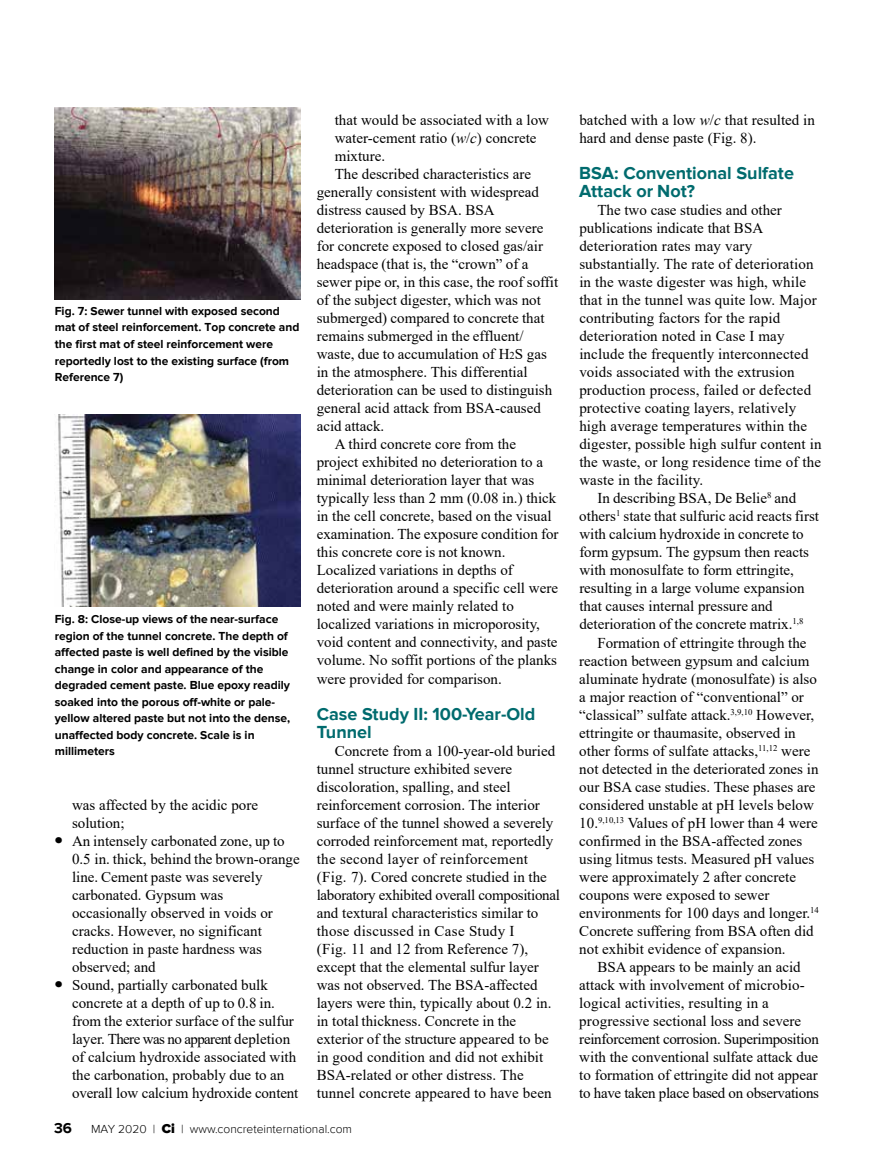
<style>
.page{position:relative;width:878px;height:1175px;background:#fff}
.page>*{position:absolute;margin:0;border:0;box-sizing:border-box;transform-origin:0 0}
.t1{font:700 18px/18px "Proxima Nova";color:#006b6e}
.t2{font:15px/18px "Times New Roman";color:#000}
.t3{font:15px "Times New Roman";letter-spacing:-.02em;color:#000}
.t4{font:700 15px "Proxima Nova";color:#000}
.t5{font:700 12px/16.5px "Proxima Nova";color:#000}
.t6{font:300 12px "Proxima Nova";color:#000}
.s1{font-family:"Adobe Caslon Pro";font-size:27px}
.s2{font-style:italic}
.s3{font-size:10.5px}
.s4{font-weight:900;font-size:13.5px}
</style>
<div class="page">
<img style="left:54px;top:108px;width:247px;height:192px">
<img style="left:56px;top:415px;width:245px;height:192px">
<p class="t5" style="left:55px;top:303px;width:246px">Fig. 7: Sewer tunnel with exposed second mat of steel reinforcement. Top concrete and the first mat of steel reinforcement were reportedly lost to the existing surface (from Reference 7)</p>
<p class="t5" style="left:55px;top:611px;width:237px">Fig. 8: Close-up views of the near-surface region of the tunnel concrete. The depth of affected paste is well defined by the visible change in color and appearance of the degraded cement paste. Blue epoxy readily soaked into the porous off-white or pale&shy;yellow altered paste but not into the dense, unaffected body concrete. Scale is in millimeters</p>
<p class="t2" style="left:72px;top:795px;width:187px">was affected by the acidic pore solution;</p>
<p class="t2" style="left:72px;top:831px;width:229px;text-indent:-18px"><span class="s1">•</span> An intensely carbonated zone, up to<br>0.5 in. thick, behind the brown-orange line. Cement paste was severely carbonated. Gypsum was occasionally observed in voids or cracks. However, no significant reduction in paste hardness was observed; and</p>
<p class="t2" style="left:72px;top:975px;width:228px;text-indent:-18px"><span class="s1">•</span> Sound, partially carbonated bulk concrete at a depth of up to 0.8 in. from the exterior surface of the sulfur layer. There was no apparent depletion of calcium hydroxide associated with the carbonation, probably due to an overall low calcium hydroxide content</p>
<p class="t2" style="left:335px;top:111px;width:216px">that would be associated with a low</p>
<p class="t2" style="left:335px;top:129px;width:203px">water-cement ratio (<span class="s2">w</span>/<span class="s2">c</span>) concrete</p>
<p class="t2" style="left:335px;top:147px;width:52px">mixture.</p>
<p class="t2" style="left:335px;top:165px;width:198px">The described characteristics are</p>
<p class="t2" style="left:317px;top:183px;width:224px">generally consistent with widespread</p>
<p class="t2" style="left:317px;top:201px;width:179px">distress caused by BSA. BSA</p>
<p class="t2" style="left:317px;top:219px;width:228px">deterioration is generally more severe</p>
<p class="t2" style="left:317px;top:237px;width:228px">for concrete exposed to closed gas/air</p>
<p class="t2" style="left:317px;top:255px;width:213px">headspace (that is, the “crown” of a</p>
<p class="t2" style="left:317px;top:273px;width:243px">sewer pipe or, in this case, the roof soffit</p>
<p class="t2" style="left:317px;top:291px;width:226px">of the subject digester, which was not</p>
<p class="t2" style="left:317px;top:309px;width:229px">submerged) compared to concrete that</p>
<p class="t2" style="left:317px;top:327px;width:208px">remains submerged in the effluent/</p>
<p class="t2" style="left:317px;top:345px;width:232px">waste, due to accumulation of H<span class="s3">2</span>S gas</p>
<p class="t2" style="left:317px;top:363px;width:212px">in the atmosphere. This differential</p>
<p class="t2" style="left:317px;top:381px;width:237px">deterioration can be used to distinguish</p>
<p class="t2" style="left:317px;top:399px;width:226px">general acid attack from BSA-caused</p>
<p class="t2" style="left:317px;top:417px;width:69px">acid attack.</p>
<p class="t2" style="left:335px;top:435px;width:183px">A third concrete core from the</p>
<p class="t2" style="left:317px;top:453px;width:228px">project exhibited no deterioration to a</p>
<p class="t2" style="left:317px;top:471px;width:219px">minimal deterioration layer that was</p>
<p class="t2" style="left:317px;top:489px;width:241px">typically less than 2 mm (0.08 in.) thick</p>
<p class="t2" style="left:317px;top:507px;width:236px">in the cell concrete, based on the visual</p>
<p class="t2" style="left:317px;top:525px;width:243px">examination. The exposure condition for</p>
<p class="t2" style="left:317px;top:543px;width:190px">this concrete core is not known.</p>
<p class="t2" style="left:317px;top:561px;width:198px">Localized variations in depths of</p>
<p class="t2" style="left:317px;top:579px;width:243px">deterioration around a specific cell were</p>
<p class="t2" style="left:317px;top:597px;width:199px">noted and were mainly related to</p>
<p class="t2" style="left:317px;top:615px;width:225px">localized variations in microporosity,</p>
<p class="t2" style="left:317px;top:633px;width:242px">void content and connectivity, and paste</p>
<p class="t2" style="left:317px;top:651px;width:242px">volume. No soffit portions of the planks</p>
<p class="t2" style="left:317px;top:669px;width:186px">were provided for comparison.</p>
<p class="t1" style="left:317px;top:705px;width:220px">Case Study II: 100-Year-Old<br>Tunnel</p>
<p class="t2" style="left:317px;top:741px;width:245px;text-indent:18px">Concrete from a 100-year-old buried tunnel structure exhibited severe discoloration, spalling, and steel reinforcement corrosion. The interior surface of the tunnel showed a severely corroded reinforcement mat, reportedly the second layer of reinforcement (Fig. 7). Cored concrete studied in the laboratory exhibited overall compositional and textural characteristics similar to those discussed in Case Study I<br>(Fig. 11 and 12 from Reference 7), except that the elemental sulfur layer was not observed. The BSA-affected layers were thin, typically about 0.2 in. in total thickness. Concrete in the exterior of the structure appeared to be in good condition and did not exhibit BSA-related or other distress. The tunnel concrete appeared to have been</p>
<p class="t4" style="left:54px;top:1119px;width:19px">36</p>
<p class="t6" style="left:91px;top:1121px;width:262px">MAY 2020 | <span class="s4">Ci</span> | www.concreteinternational.com</p>
<p class="t2" style="left:579px;top:111px;width:237px">batched with a low <span class="s2">w</span>/<span class="s2">c</span> that resulted in hard and dense paste (Fig. 8).</p>
<p class="t1" style="left:579px;top:165px;width:216px">BSA: Conventional Sulfate<br>Attack or Not?</p>
<p class="t2" style="left:597px;top:201px;width:186px">The two case studies and other</p>
<p class="t2" style="left:579px;top:219px;width:185px">publications indicate that BSA</p>
<p class="t2" style="left:579px;top:237px;width:174px">deterioration rates may vary</p>
<p class="t2" style="left:579px;top:255px;width:236px">substantially. The rate of deterioration</p>
<p class="t2" style="left:579px;top:273px;width:228px">in the waste digester was high, while</p>
<p class="t2" style="left:579px;top:291px;width:239px">that in the tunnel was quite low. Major</p>
<p class="t2" style="left:579px;top:309px;width:202px">contributing factors for the rapid</p>
<p class="t2" style="left:579px;top:327px;width:207px">deterioration noted in Case I may</p>
<p class="t2" style="left:579px;top:345px;width:231px">include the frequently interconnected</p>
<p class="t2" style="left:579px;top:363px;width:217px">voids associated with the extrusion</p>
<p class="t2" style="left:579px;top:381px;width:233px">production process, failed or defected</p>
<p class="t2" style="left:579px;top:399px;width:219px">protective coating layers, relatively</p>
<p class="t2" style="left:579px;top:417px;width:229px">high average temperatures within the</p>
<p class="t2" style="left:579px;top:435px;width:244px">digester, possible high sulfur content in</p>
<p class="t2" style="left:579px;top:453px;width:243px">the waste, or long residence time of the</p>
<p class="t2" style="left:579px;top:471px;width:125px">waste in the facility.</p>
<p class="t2" style="left:597px;top:489px;width:200px">In describing BSA, De Belie<sup>8</sup> and</p>
<p class="t2" style="left:579px;top:507px;width:241px">others<sup>1</sup> state that sulfuric acid reacts first</p>
<p class="t2" style="left:579px;top:525px;width:226px">with calcium hydroxide in concrete to</p>
<p class="t2" style="left:579px;top:543px;width:231px">form gypsum. The gypsum then reacts</p>
<p class="t2" style="left:579px;top:561px;width:216px">with monosulfate to form ettringite,</p>
<p class="t2" style="left:579px;top:579px;width:227px">resulting in a large volume expansion</p>
<p class="t2" style="left:579px;top:597px;width:195px">that causes internal pressure and</p>
<p class="t2" style="left:579px;top:615px;width:226px">deterioration of the concrete matrix.<sup>1,8</sup></p>
<p class="t2" style="left:597px;top:633px;width:211px">Formation of ettringite through the</p>
<p class="t2" style="left:579px;top:651px;width:231px">reaction between gypsum and calcium</p>
<p class="t2" style="left:579px;top:669px;width:239px">aluminate hydrate (monosulfate) is also</p>
<p class="t2" style="left:579px;top:687px;width:226px">a major reaction of “conventional” or</p>
<p class="t2" style="left:579px;top:705px;width:236px">“classical” sulfate attack.<sup>3,9,10</sup> However,</p>
<p class="t2" style="left:579px;top:723px;width:218px">ettringite or thaumasite, observed in</p>
<p class="t2" style="left:579px;top:741px;width:232px">other forms of sulfate attacks,<sup>11,12</sup> were</p>
<p class="t2" style="left:579px;top:759px;width:241px">not detected in the deteriorated zones in</p>
<p class="t2" style="left:579px;top:777px;width:237px">our BSA case studies. These phases are</p>
<p class="t2" style="left:579px;top:795px;width:236px">considered unstable at pH levels below</p>
<p class="t2" style="left:579px;top:813px;width:240px">10.<sup>9,10,13</sup> Values of pH lower than 4 were</p>
<p class="t2" style="left:579px;top:831px;width:224px">confirmed in the BSA-affected zones</p>
<p class="t2" style="left:579px;top:849px;width:236px">using litmus tests. Measured pH values</p>
<p class="t2" style="left:579px;top:867px;width:218px">were approximately 2 after concrete</p>
<p class="t2" style="left:579px;top:885px;width:191px">coupons were exposed to sewer</p>
<p class="t2" style="left:579px;top:903px;width:241px">environments for 100 days and longer.<sup>14</sup></p>
<p class="t2" style="left:579px;top:921px;width:236px">Concrete suffering from BSA often did</p>
<p class="t2" style="left:579px;top:939px;width:208px">not exhibit evidence of expansion.</p>
<p class="t2" style="left:597px;top:957px;width:205px">BSA appears to be mainly an acid</p>
<p class="t2" style="left:579px;top:975px;width:227px">attack with involvement of microbio-</p>
<p class="t2" style="left:579px;top:993px;width:191px">logical activities, resulting in a</p>
<p class="t2" style="left:579px;top:1011px;width:223px">progressive sectional loss and severe</p>
<p class="t3" style="left:579px;top:1028px;width:241px">reinforcement corrosion. Superimposition</p>
<p class="t2" style="left:579px;top:1047px;width:240px">with the conventional sulfate attack due</p>
<p class="t2" style="left:579px;top:1065px;width:240px">to formation of ettringite did not appear</p>
<p class="t3" style="left:579px;top:1082px;width:241px">to have taken place based on observations</p>
</div>
